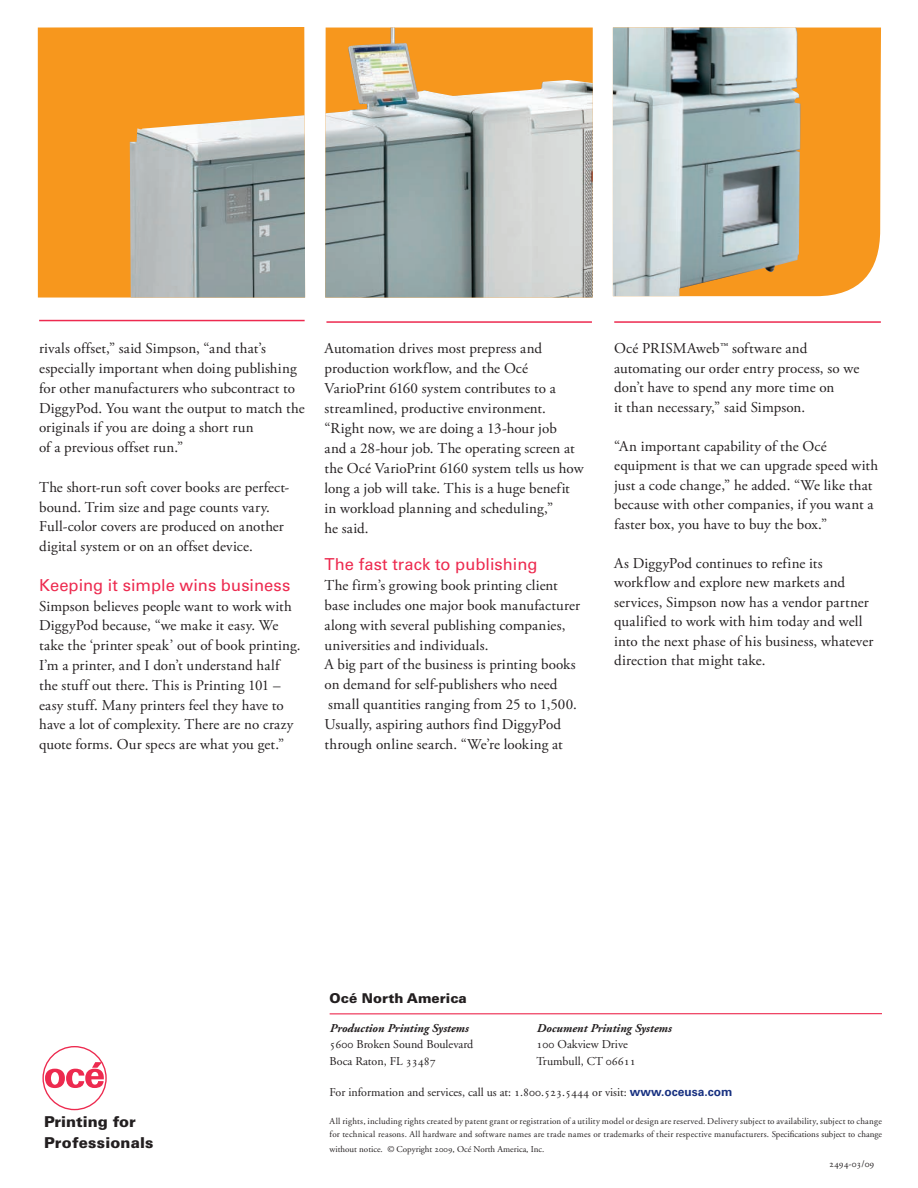
<style>
.page{position:relative;width:918px;height:1188px;background:#fff}
.page>*{position:absolute;margin:0;border:0;box-sizing:border-box;transform-origin:0 0}
.t1{font:16.5px "Univers LT Std";color:#ed2a4f}
.t2{font:15px/20px "Adobe Garamond Pro";letter-spacing:.01em;color:#231f20}
.t3{font:900 15px/21.3px "Univers LT Std";letter-spacing:.01em;color:#231f20}
.t4{font:900 13.5px "Univers LT Std";color:#231f20}
.t5{font:12px "Oce Garamond";color:#231f20}
.t6{font:italic 700 12px "Oce Garamond";color:#231f20}
.t7{font:9.75px "Oce Garamond";color:#231f20}
.t8{font:9px/13.5px "Oce Garamond";letter-spacing:.02em;color:#231f20}
.t9{font:9px "Oce Garamond";color:#231f20}
.s1{font-family:"Univers LT Std";font-weight:700;color:#183181}
</style>
<div class="page">
<hr style="left:330px;top:1013px;width:552px;height:1px;background:#ed2a4f">
<div style="left:42px;top:1046px;width:65px;height:64px;border:1px solid #ed2a4f;border-radius:50%"></div>
<svg style="left:45px;top:1062px;width:59px;height:26px"></svg>
<div style="left:801px;top:28px;width:80px;height:268px;background:#f7971d"></div>
<img style="left:613px;top:28px;width:188px;height:268px">
<img style="left:325px;top:28px;width:268px;height:270px">
<div style="left:38px;top:27px;width:267px;height:271px;background:#f7971d"></div>
<img style="left:130px;top:114px;width:175px;height:184px">
<hr style="left:39px;top:320px;width:266px;height:1px;background:#ed2a4f">
<hr style="left:326px;top:321px;width:266px;height:2px;background:#ed2a4f">
<hr style="left:614px;top:321px;width:267px;height:2px;background:#ed2a4f">
<p class="t2" style="left:39px;top:340px;width:267px">rivals offset,” said Simpson, “and that’s especially important when doing publishing for other manufacturers who subcontract to DiggyPod. You want the output to match the originals if you are doing a short run<br>of a previous offset run.”</p>
<p class="t2" style="left:39px;top:478px;width:252px">The short-run soft cover books are perfect&shy;bound. Trim size and page counts vary.<br>Full-color covers are produced on another digital system or on an offset device.</p>
<p class="t1" style="left:39px;top:578px;width:253px">Keeping it simple wins business</p>
<p class="t2" style="left:39px;top:597px;width:263px">Simpson believes people want to work with DiggyPod because, “we make it easy. We take the ‘printer speak’ out of book printing.<br>I’m a printer, and I don’t understand half the stuff out there. This is Printing 101 – easy stuff. Many printers feel they have to have a lot of complexity. There are no crazy quote forms. Our specs are what you get.”</p>
<p class="t2" style="left:325px;top:340px;width:261px">Automation drives most prepress and production workflow, and the Océ VarioPrint 6160 system contributes to a streamlined, productive environment. “Right now, we are doing a 13-hour job<br>and a 28-hour job. The operating screen at the Océ VarioPrint 6160 system tells us how long a job will take. This is a huge benefit in workload planning and scheduling,”<br>he said.</p>
<p class="t1" style="left:325px;top:557px;width:214px">The fast track to publishing</p>
<p class="t2" style="left:325px;top:576px;width:257px">The firm’s growing book printing client base includes one major book manufacturer along with several publishing companies, universities and individuals.<br>A big part of the business is printing books on demand for self-publishers who need small quantities ranging from 25 to 1,500.<br>Usually, aspiring authors find DiggyPod through online search. “We’re looking at</p>
<p class="t2" style="left:614px;top:340px;width:247px;line-height:19.5px">Océ PRISMAweb™ software and automating our order entry process, so we don’t have to spend any more time on<br>it than necessary,” said Simpson.</p>
<p class="t2" style="left:614px;top:437px;width:265px;line-height:19.5px">“An important capability of the Océ equipment is that we can upgrade speed with just a code change,” he added. “We like that because with other companies, if you want a faster box, you have to buy the box.”</p>
<p class="t2" style="left:614px;top:554px;width:261px;line-height:19.5px">As DiggyPod continues to refine its workflow and explore new markets and services, Simpson now has a vendor partner qualified to work with him today and well into the next phase of his business, whatever direction that might take.</p>
<p class="t3" style="left:44px;top:1112px;width:111px">Printing for<br>Professionals</p>
<p class="t4" style="left:330px;top:993px;width:139px">Océ North America</p>
<p class="t6" style="left:330px;top:1023px;width:140px">Production Printing Systems</p>
<p class="t6" style="left:537px;top:1023px;width:136px">Document Printing Systems</p>
<p class="t5" style="left:330px;top:1040px;width:145px">5600 Broken Sound Boulevard</p>
<p class="t5" style="left:537px;top:1040px;width:93px">100 Oakview Drive</p>
<p class="t5" style="left:330px;top:1056px;width:108px">Boca Raton, FL 33487</p>
<p class="t5" style="left:537px;top:1056px;width:101px">Trumbull, CT 06611</p>
<p class="t5" style="left:330px;top:1087px;width:404px">For information and services, call us at: 1.800.523.5444 or visit: <span class="s1">www.oceusa.com</span></p>
<p class="t8" style="left:330px;top:1115px;width:554px">All rights, including rights created by patent grant or registration of a utility model or design are reserved. Delivery subject to availability, subject to change for technical reasons. All hardware and software names are trade names or trademarks of their respective manufacturers. Specifications subject to change</p>
<p class="t9" style="left:330px;top:1145px;width:216px">without notice. © Copyright 2009, Océ North America, Inc.</p>
<p class="t7" style="left:829px;top:1160px;width:47px">2494-03/09</p>
</div>
